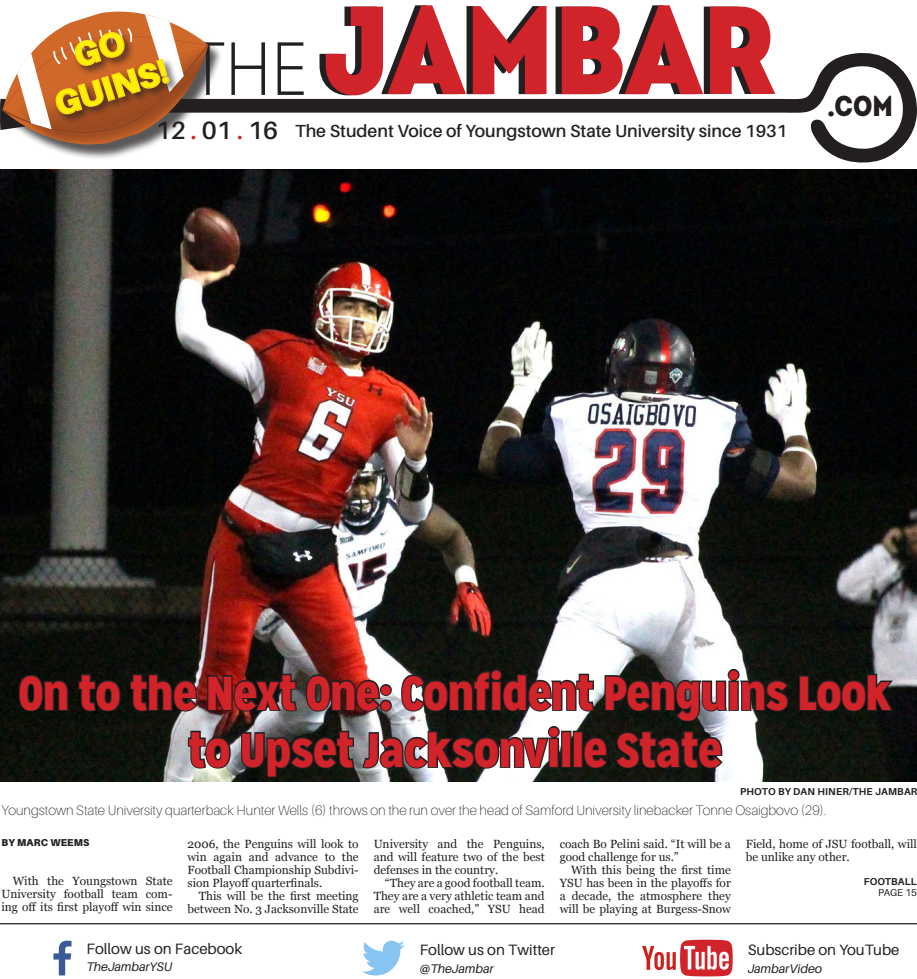
<style>
.page{position:relative;width:917px;height:979px;background:#fff}
.page>*{position:absolute;margin:0;border:0;box-sizing:border-box;transform-origin:0 0}
.t1{font:125px "Intro Cond Black Free";color:#231f20}
.t2{font:75px "Intro Cond Light Free";color:#231f20}
.t3{font:900 47.5px/57px "Mission Gothic";color:#d1232a;text-align:center}
.t4{font:900 33.75px "Aileron";color:#fff101}
.t5{font:28.75px "Intro Cond Black Free";color:#231f20}
.t6{font:600 25px "Aileron";color:#231f20}
.t7{font:600 17.5px "Aileron";color:#231f20}
.t8{font:15px "Aileron";color:#231f20}
.t9{font:100 13.75px "Aileron";color:#231f20}
.t10{font:italic 12.5px "Aileron";color:#231f20}
.t11{font:11.88px/13.1px "Georgia";color:#231f20;text-align:justify}
.Large_Author___Photo{font:700 10px "Aileron";letter-spacing:.02em;color:#231f20}
.Large_Author___Photo-2{font:900 10px "Aileron";letter-spacing:.02em;color:#231f20}
.pager{font:700 10px "Aileron";letter-spacing:.01em;color:#231f20}
.pager-2{font:10px "Aileron";letter-spacing:-.005em;color:#231f20}
.s1{color:#d1232a}
</style>
<div class="page">
<svg style="left:0;top:53px;width:917px;height:110px"></svg>
<svg style="left:53px;top:940px;width:19px;height:35px"></svg>
<svg style="left:642px;top:939px;width:91px;height:37px"></svg>
<svg style="left:362px;top:940px;width:43px;height:35px"></svg>
<hr style="left:0;top:923px;width:917px;height:1px;background:#231f20">
<img style="left:0;top:170px;width:917px;height:611px">
<svg style="left:17px;top:673px;width:53px;height:40px;background:#12130f"></svg>
<svg style="left:77px;top:672px;width:45px;height:65px;background:#10120d"></svg>
<svg style="left:798px;top:672px;width:98px;height:41px;background:#1e1f1c"></svg>
<img style="left:129px;top:668px;width:662px;height:114px">
<div style="left:5px;top:14px;width:218px;height:146px;background:#231f20;opacity:.75"></div>
<svg style="left:1px;top:12px;width:208px;height:134px"></svg>
<p class="t4" style="left:49px;top:87px;width:119px;rotate:-18deg">GUINS!</p>
<p class="t2" style="left:191px;top:22px;width:119px">The</p>
<p class="t1" style="left:317px;top:-35px;width:455px">JAMBAR</p>
<p class="t6" style="left:156px;top:116px;width:124px">12 <span class="s1">.</span> 01 <span class="s1">.</span> 16</p>
<p class="t7" style="left:295px;top:122px;width:494px">The Student Voice of Youngstown State University since 1931</p>
<p class="t5" style="left:828px;top:87px;width:67px">.COM</p>
<p class="t3" style="left:19px;top:664px;width:874px">On to the Next One: Confident Penguins Look to Upset Jacksonville State</p>
<p class="Large_Author___Photo" style="left:740px;top:786px;width:179px">PHOTO BY DAN HINER/THE JAMBAR</p>
<p class="t9" style="left:1px;top:803px;width:826px">Youngstown State University quarterback Hunter Wells (6) throws on the run over the head of Samford University linebacker Tonne Osaigbovo (29).</p>
<p class="Large_Author___Photo-2" style="left:2px;top:837px;width:90px">BY MARC WEEMS</p>
<p class="t11" style="left:1px;top:874px;width:173px;text-indent:11px">With the Youngstown State University football team com&shy;ing off its first playoff win since</p>
<p class="t11" style="left:188px;top:837px;width:173px">2006, the Penguins will look to win again and advance to the Football Championship Subdivi&shy;sion Playoff quarterfinals.</p>
<p class="t11" style="left:188px;top:890px;width:173px;text-align:right">This will be the first meeting between No. 3 Jacksonville State</p>
<p class="t11" style="left:374px;top:837px;width:173px">University and the Penguins, and will feature two of the best defenses in the country.</p>
<p class="t11" style="left:374px;top:876px;width:173px;text-indent:11px">“They are a good football team.<br>They are a very athletic team and are well coached,” YSU head</p>
<p class="t11" style="left:560px;top:837px;width:173px">coach Bo Pelini said. “It will be a good challenge for us.”</p>
<p class="t11" style="left:560px;top:863px;width:173px;text-indent:11px">With this being the first time YSU has been in the playoffs for a decade, the atmosphere they will be playing at Burgess-Snow</p>
<p class="t11" style="left:746px;top:837px;width:173px">Field, home of JSU football, will be unlike any other.</p>
<p class="pager" style="left:864px;top:875px;width:55px">FOOTBALL</p>
<p class="pager-2" style="left:878px;top:887px;width:40px">PAGE 15</p>
<p class="t8" style="left:87px;top:941px;width:157px">Follow us on Facebook</p>
<p class="t8" style="left:420px;top:941px;width:137px">Follow us on Twitter</p>
<p class="t8" style="left:748px;top:942px;width:153px">Subscribe on YouTube</p>
<p class="t10" style="left:87px;top:960px;width:87px">TheJambarYSU</p>
<p class="t10" style="left:420px;top:961px;width:75px">@TheJambar</p>
<p class="t10" style="left:748px;top:961px;width:76px">JambarVideo</p>
</div>
